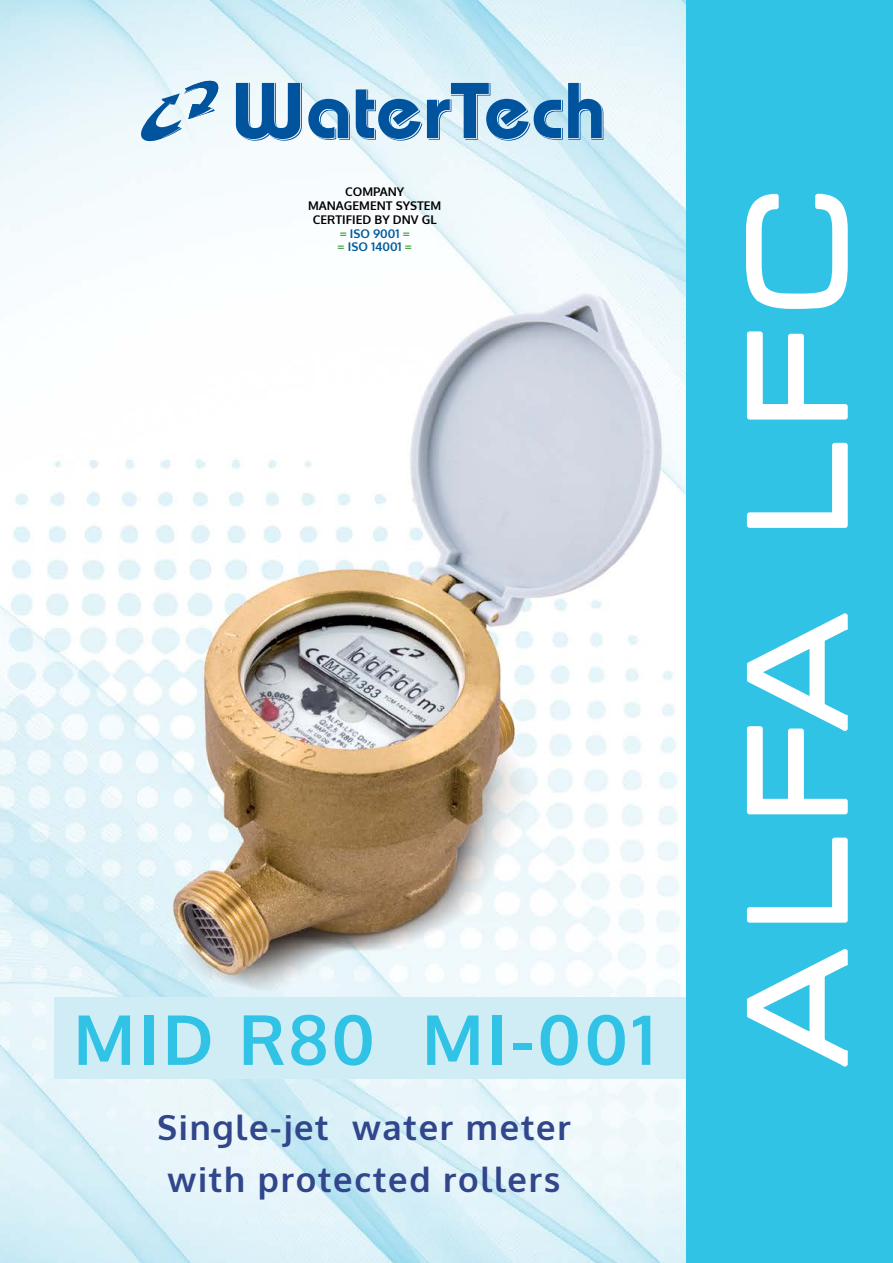
<style>
.page{position:relative;width:893px;height:1263px;background:#fff}
.page>*{position:absolute;margin:0;border:0;box-sizing:border-box;transform-origin:0 0}
.t1{font:154.5px "Acens";color:#fff}
.t2{font:700 69px "Oxygen";letter-spacing:.05em;color:#30c3e5}
.t3{font:700 34.5px/52.5px "Oxygen";letter-spacing:.05em;color:#31468b;text-align:center}
.t4{font:700 12px/13.8px "Oxygen";color:#000;text-align:center}
.s1{color:#45a040}
.s2{color:#015a9c}
</style>
<div class="page">
<img style="left:0;top:0;width:687px;height:1263px">
<div style="left:54px;top:997px;width:684px;height:81px;background:#d0edf6"></div>
<div style="left:687px;top:0;width:206px;height:1263px;background:#30c3e5"></div>
<svg style="left:746px;top:949px;width:102px;height:118px"></svg>
<svg style="left:746px;top:837px;width:102px;height:86px"></svg>
<svg style="left:746px;top:613px;width:102px;height:202px"></svg>
<svg style="left:746px;top:442px;width:102px;height:86px"></svg>
<svg style="left:746px;top:331px;width:102px;height:89px"></svg>
<svg style="left:746px;top:193px;width:102px;height:116px"></svg>
<svg style="left:236px;top:83px;width:66px;height:58px"></svg>
<svg style="left:308px;top:99px;width:42px;height:41px"></svg>
<svg style="left:356px;top:83px;width:247px;height:58px;background:#77a9cf"></svg>
<svg style="left:139px;top:75px;width:83px;height:69px"></svg>
<p class="t4" style="left:308px;top:185px;width:135px">COMPANY<br>MANAGEMENT SYSTEM<br>CERTIFIED BY DNV GL <span class="s1">=</span> <span class="s2">ISO 9001</span> <span class="s1">=<br>=</span> <span class="s2">ISO 14001</span> <span class="s1">=</span></p>
<h2 class="t2" style="left:73px;top:997px;width:583px">MID R80 MI-001</h2>
<h3 class="t3" style="left:157px;top:1102px;width:415px">Single-jet water meter with protected rollers</h3>
<h1 class="t1" style="left:718px;top:1068px;width:878px;rotate:-90deg">ALFA LFC</h1>
</div>
